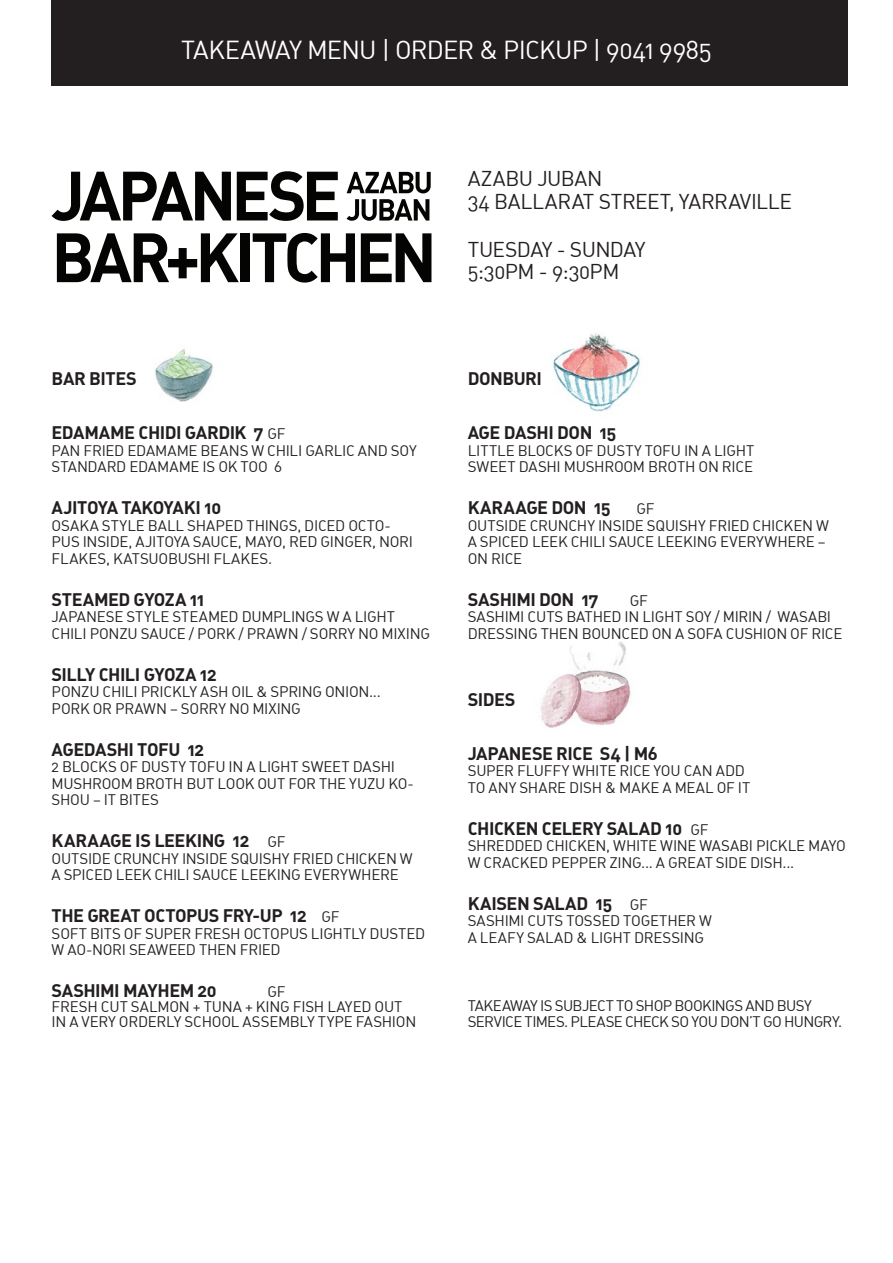
<style>
.page{position:relative;width:893px;height:1263px;background:#fff}
.page>*{position:absolute;margin:0;border:0;box-sizing:border-box;transform-origin:0 0}
.t1{font:25.5px "DIN Regular Alternate";letter-spacing:-.03em;color:#fff}
.t2{font:21px "DIN Regular Alternate";letter-spacing:-.02em;color:#231f20}
.t3{font:18px "DIN Bold Alternate";letter-spacing:-.03em;color:#231f20}
.t4{font:15px/16.5px "DIN Regular Alternate";letter-spacing:-.015em;color:#231f20}
.t5{font:15px "DIN Regular Alternate";letter-spacing:-.045em;color:#231f20}
.s1{font-family:"DIN Regular Alternate";font-size:15px}
</style>
<div class="page">
<img style="left:553px;top:333px;width:87px;height:79px">
<img style="left:155px;top:348px;width:58px;height:54px">
<img style="left:541px;top:642px;width:90px;height:86px">
<svg style="left:52px;top:172px;width:179px;height:49px"></svg>
<svg style="left:237px;top:171px;width:101px;height:50px"></svg>
<svg style="left:57px;top:233px;width:182px;height:49px"></svg>
<div style="left:241px;top:233px;width:9px;height:49px;background:#040503"></div>
<svg style="left:253px;top:233px;width:102px;height:50px"></svg>
<svg style="left:361px;top:233px;width:70px;height:49px"></svg>
<svg style="left:347px;top:172px;width:84px;height:21px"></svg>
<svg style="left:347px;top:199px;width:82px;height:22px"></svg>
<div style="left:51px;top:0;width:797px;height:85px;background:#231f20"></div>
<p class="t1" style="left:181px;top:33px;width:532px">TAKEAWAY MENU | ORDER &amp; PICKUP | 9041 9985</p>
<p class="t3" style="left:52px;top:367px;width:87px">BAR BITES</p>
<p class="t3" style="left:52px;top:421px;width:236px">EDAMAME CHIDI GARDIK 7 <span class="s1">GF</span></p>
<p class="t4" style="left:52px;top:442px;width:367px">PAN FRIED EDAMAME BEANS W CHILI GARLIC AND SOY</p>
<p class="t4" style="left:52px;top:458px;width:232px">STANDARD EDAMAME IS OK TOO 6</p>
<p class="t3" style="left:52px;top:496px;width:171px">AJITOYA TAKOYAKI 10</p>
<p class="t4" style="left:52px;top:517px;width:363px">OSAKA STYLE BALL SHAPED THINGS, DICED OCTO-<br>PUS INSIDE, AJITOYA SAUCE, MAYO, RED GINGER, NORI<br>FLAKES, KATSUOBUSHI FLAKES.</p>
<p class="t3" style="left:52px;top:588px;width:155px">STEAMED GYOZA 11</p>
<p class="t4" style="left:52px;top:608px;width:380px">JAPANESE STYLE STEAMED DUMPLINGS W A LIGHT<br>CHILI PONZU SAUCE / PORK / PRAWN / SORRY NO MIXING</p>
<p class="t3" style="left:52px;top:663px;width:167px">SILLY CHILI GYOZA 12</p>
<p class="t4" style="left:52px;top:683px;width:331px">PONZU CHILI PRICKLY ASH OIL &amp; SPRING ONION...</p>
<p class="t4" style="left:52px;top:700px;width:251px">PORK OR PRAWN – SORRY NO MIXING</p>
<p class="t3" style="left:52px;top:738px;width:154px">AGEDASHI TOFU 12</p>
<p class="t4" style="left:52px;top:758px;width:364px">2 BLOCKS OF DUSTY TOFU IN A LIGHT SWEET DASHI<br>MUSHROOM BROTH BUT LOOK OUT FOR THE YUZU KO-<br>SHOU – IT BITES</p>
<p class="t3" style="left:52px;top:829px;width:236px">KARAAGE IS LEEKING 12 <span class="s1">GF</span></p>
<p class="t4" style="left:52px;top:850px;width:363px">OUTSIDE CRUNCHY INSIDE SQUISHY FRIED CHICKEN W</p>
<p class="t4" style="left:52px;top:866px;width:349px">A SPICED LEEK CHILI SAUCE LEEKING EVERYWHERE</p>
<p class="t3" style="left:52px;top:904px;width:290px">THE GREAT OCTOPUS FRY-UP 12 <span class="s1">GF</span></p>
<p class="t4" style="left:52px;top:925px;width:375px">SOFT BITS OF SUPER FRESH OCTOPUS LIGHTLY DUSTED</p>
<p class="t4" style="left:52px;top:941px;width:231px">W AO-NORI SEAWEED THEN FRIED</p>
<p class="t3" style="left:52px;top:979px;width:167px">SASHIMI MAYHEM 20</p>
<p class="t4" style="left:268px;top:983px;width:19px">GF</p>
<p class="t4" style="left:52px;top:998px;width:352px">FRESH CUT SALMON + TUNA + KING FISH LAYED OUT</p>
<p class="t4" style="left:52px;top:1013px;width:366px">IN A VERY ORDERLY SCHOOL ASSEMBLY TYPE FASHION</p>
<p class="t2" style="left:468px;top:165px;width:136px">AZABU JUBAN</p>
<p class="t2" style="left:468px;top:188px;width:326px">34 BALLARAT STREET, YARRAVILLE</p>
<p class="t2" style="left:468px;top:236px;width:179px">TUESDAY - SUNDAY</p>
<p class="t2" style="left:468px;top:258px;width:153px">5:30PM - 9:30PM</p>
<p class="t3" style="left:468px;top:367px;width:76px">DONBURI</p>
<p class="t3" style="left:468px;top:421px;width:150px">AGE DASHI DON 15</p>
<p class="t4" style="left:468px;top:442px;width:288px">LITTLE BLOCKS OF DUSTY TOFU IN A LIGHT</p>
<p class="t4" style="left:468px;top:458px;width:287px">SWEET DASHI MUSHROOM BROTH ON RICE</p>
<p class="t3" style="left:468px;top:496px;width:145px">KARAAGE DON 15</p>
<p class="t4" style="left:636px;top:500px;width:19px">GF</p>
<p class="t4" style="left:468px;top:517px;width:363px">OUTSIDE CRUNCHY INSIDE SQUISHY FRIED CHICKEN W</p>
<p class="t4" style="left:468px;top:533px;width:359px">A SPICED LEEK CHILI SAUCE LEEKING EVERYWHERE –<br>ON RICE</p>
<p class="t3" style="left:468px;top:588px;width:132px">SASHIMI DON 17</p>
<p class="t4" style="left:630px;top:592px;width:19px">GF</p>
<p class="t4" style="left:468px;top:608px;width:365px">SASHIMI CUTS BATHED IN LIGHT SOY / MIRIN / WASABI</p>
<p class="t4" style="left:468px;top:625px;width:376px">DRESSING THEN BOUNCED ON A SOFA CUSHION OF RICE</p>
<p class="t3" style="left:468px;top:687px;width:49px">SIDES</p>
<p class="t3" style="left:468px;top:741px;width:192px">JAPANESE RICE S4 | M6</p>
<p class="t4" style="left:468px;top:762px;width:279px">SUPER FLUFFY WHITE RICE YOU CAN ADD</p>
<p class="t4" style="left:468px;top:779px;width:284px">TO ANY SHARE DISH &amp; MAKE A MEAL OF IT</p>
<p class="t3" style="left:468px;top:816px;width:242px">CHICKEN CELERY SALAD 10 <span class="s1">GF</span></p>
<p class="t4" style="left:468px;top:837px;width:380px">SHREDDED CHICKEN, WHITE WINE WASABI PICKLE MAYO</p>
<p class="t4" style="left:468px;top:854px;width:328px">W CRACKED PEPPER ZING... A GREAT SIDE DISH...</p>
<p class="t3" style="left:468px;top:891px;width:182px">KAISEN SALAD 15 <span class="s1">GF</span></p>
<p class="t4" style="left:468px;top:912px;width:246px">SASHIMI CUTS TOSSED TOGETHER W<br>A LEAFY SALAD &amp; LIGHT DRESSING</p>
<p class="t5" style="left:468px;top:996px;width:346px">TAKEAWAY IS SUBJECT TO SHOP BOOKINGS AND BUSY</p>
<p class="t5" style="left:468px;top:1013px;width:376px">SERVICE TIMES. PLEASE CHECK SO YOU DON’T GO HUNGRY.</p>
</div>
